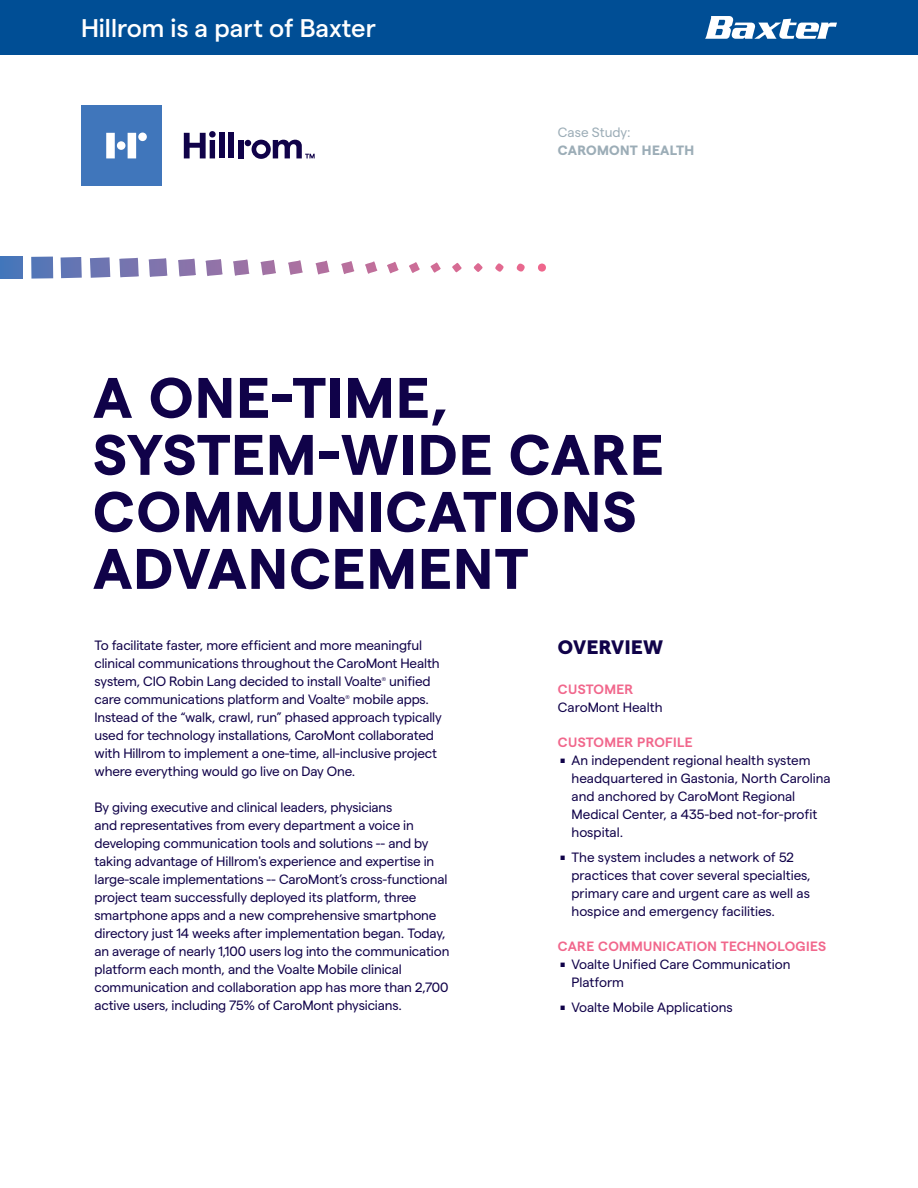
<style>
.page{position:relative;width:918px;height:1188px;background:#fff}
.page>*{position:absolute;margin:0;border:0;box-sizing:border-box;transform-origin:0 0}
.t1{font:700 57px/57px "Matter";letter-spacing:.025em;color:#100249}
.t2{font:42px "Matter SQ";color:#100249}
.t3{font:500 25.5px "Matter";color:#fff}
.t4{font:800 19.5px "Matter";letter-spacing:.025em;color:#100249}
.t5{font:13.5px/18px "Matter";letter-spacing:-.01em;color:#100249}
.t6{font:600 13.5px "Matter";letter-spacing:.025em;color:#f1678c}
.t7{font:700 13.5px "Matter";letter-spacing:.02em;color:#9cadb7}
.t8{font:13.5px "Matter";color:#9cadb7}
.t9{font:5.4px "Matter";color:#100249}
</style>
<div class="page">
<div style="left:0;top:256px;width:23px;height:23px;background:#4776ba"></div>
<svg style="left:31px;top:257px;width:22px;height:22px"></svg>
<svg style="left:60px;top:257px;width:22px;height:21px"></svg>
<svg style="left:90px;top:257px;width:21px;height:21px"></svg>
<svg style="left:119px;top:258px;width:20px;height:20px"></svg>
<svg style="left:148px;top:258px;width:20px;height:19px"></svg>
<svg style="left:178px;top:259px;width:18px;height:18px"></svg>
<svg style="left:205px;top:259px;width:18px;height:17px"></svg>
<svg style="left:233px;top:259px;width:17px;height:17px"></svg>
<svg style="left:260px;top:260px;width:16px;height:16px"></svg>
<svg style="left:288px;top:260px;width:15px;height:15px"></svg>
<svg style="left:315px;top:261px;width:15px;height:14px"></svg>
<svg style="left:341px;top:261px;width:14px;height:13px"></svg>
<svg style="left:365px;top:261px;width:13px;height:13px"></svg>
<svg style="left:387px;top:262px;width:12px;height:12px"></svg>
<svg style="left:409px;top:262px;width:11px;height:11px"></svg>
<svg style="left:430px;top:263px;width:11px;height:10px"></svg>
<svg style="left:452px;top:263px;width:10px;height:10px"></svg>
<svg style="left:473px;top:263px;width:10px;height:9px"></svg>
<svg style="left:495px;top:263px;width:9px;height:9px"></svg>
<svg style="left:516px;top:264px;width:9px;height:8px"></svg>
<svg style="left:538px;top:264px;width:8px;height:8px"></svg>
<div style="left:81px;top:105px;width:81px;height:81px;background:#4076bb"></div>
<svg style="left:106px;top:133px;width:9px;height:25px"></svg>
<svg style="left:128px;top:133px;width:8px;height:25px"></svg>
<div style="left:138px;top:133px;width:9px;height:8px;background:#fff;border-radius:50%"></div>
<div style="left:219px;top:132px;width:6px;height:26px;background:#100249"></div>
<div style="left:229px;top:132px;width:5px;height:26px;background:#100249"></div>
<div style="left:238px;top:140px;width:5px;height:18px;background:#100249"></div>
<svg style="left:184px;top:131px;width:32px;height:27px"></svg>
<div style="left:117px;top:141px;width:8px;height:9px;background:#fff;border-radius:50%"></div>
<svg style="left:245px;top:140px;width:70px;height:19px"></svg>
<div style="left:0;top:0;width:918px;height:54px;background:#004e95"></div>
<svg style="left:705px;top:16px;width:132px;height:23px"></svg>
<h3 class="t3" style="left:81px;top:10px;width:296px">Hillrom is a part of Baxter</h3>
<p class="t8" style="left:558px;top:123px;width:74px">Case Study:</p>
<p class="t7" style="left:558px;top:141px;width:138px">CAROMONT HEALTH</p>
<h1 class="t1" style="left:93px;top:364px;width:572px">A ONE-TIME,<br>SYSTEM-WIDE CARE<br>COMMUNICATIONS<br>ADVANCEMENT</h1>
<p class="t5" style="left:94px;top:635px;width:347px">To facilitate faster, more efficient and more meaningful clinical communications throughout the CaroMont Health system, CIO Robin Lang decided to install Voalte</p>
<p class="t9" style="left:382px;top:675px;width:6px">®</p>
<p class="t5" style="left:389px;top:671px;width:43px">unified</p>
<p class="t5" style="left:95px;top:689px;width:253px">care communications platform and Voalte</p>
<p class="t9" style="left:345px;top:693px;width:6px">®</p>
<p class="t5" style="left:95px;top:689px;width:349px;text-indent:258px">mobile apps.<br>Instead of the “walk, crawl, run” phased approach typically used for technology installations, CaroMont collaborated with Hillrom to implement a one-time, all-inclusive project where everything would go live on Day One.</p>
<p class="t5" style="left:95px;top:797px;width:356px">By giving executive and clinical leaders, physicians<br>and representatives from every department a voice in developing communication tools and solutions -- and by taking advantage of Hillrom's experience and expertise in large-scale implementations -- CaroMont’s cross-functional project team successfully deployed its platform, three smartphone apps and a new comprehensive smartphone directory just 14 weeks after implementation began. Today, an average of nearly 1,100 users log into the communication platform each month, and the Voalte Mobile clinical communication and collaboration app has more than 2,700 active users, including 75% of CaroMont physicians.</p>
<h3 class="t4" style="left:558px;top:633px;width:107px">OVERVIEW</h3>
<p class="t6" style="left:558px;top:679px;width:77px">CUSTOMER</p>
<p class="t5" style="left:558px;top:697px;width:106px">CaroMont Health</p>
<p class="t6" style="left:558px;top:732px;width:136px">CUSTOMER PROFILE</p>
<h2 class="t2" style="left:558px;top:717px;width:11px">.</h2>
<p class="t5" style="left:571px;top:750px;width:261px">An independent regional health system headquartered in Gastonia, North Carolina and anchored by CaroMont Regional Medical Center, a 435-bed not-for-profit hospital.</p>
<h2 class="t2" style="left:558px;top:814px;width:11px">.</h2>
<p class="t5" style="left:571px;top:847px;width:241px">The system includes a network of 52 practices that cover several specialties, primary care and urgent care as well as hospice and emergency facilities.</p>
<p class="t6" style="left:558px;top:937px;width:270px">CARE COMMUNICATION TECHNOLOGIES</p>
<h2 class="t2" style="left:558px;top:922px;width:11px">.</h2>
<p class="t5" style="left:571px;top:955px;width:220px">Voalte Unified Care Communication<br>Platform</p>
<h2 class="t2" style="left:558px;top:964px;width:11px">.</h2>
<p class="t5" style="left:571px;top:997px;width:163px">Voalte Mobile Applications</p>
</div>
